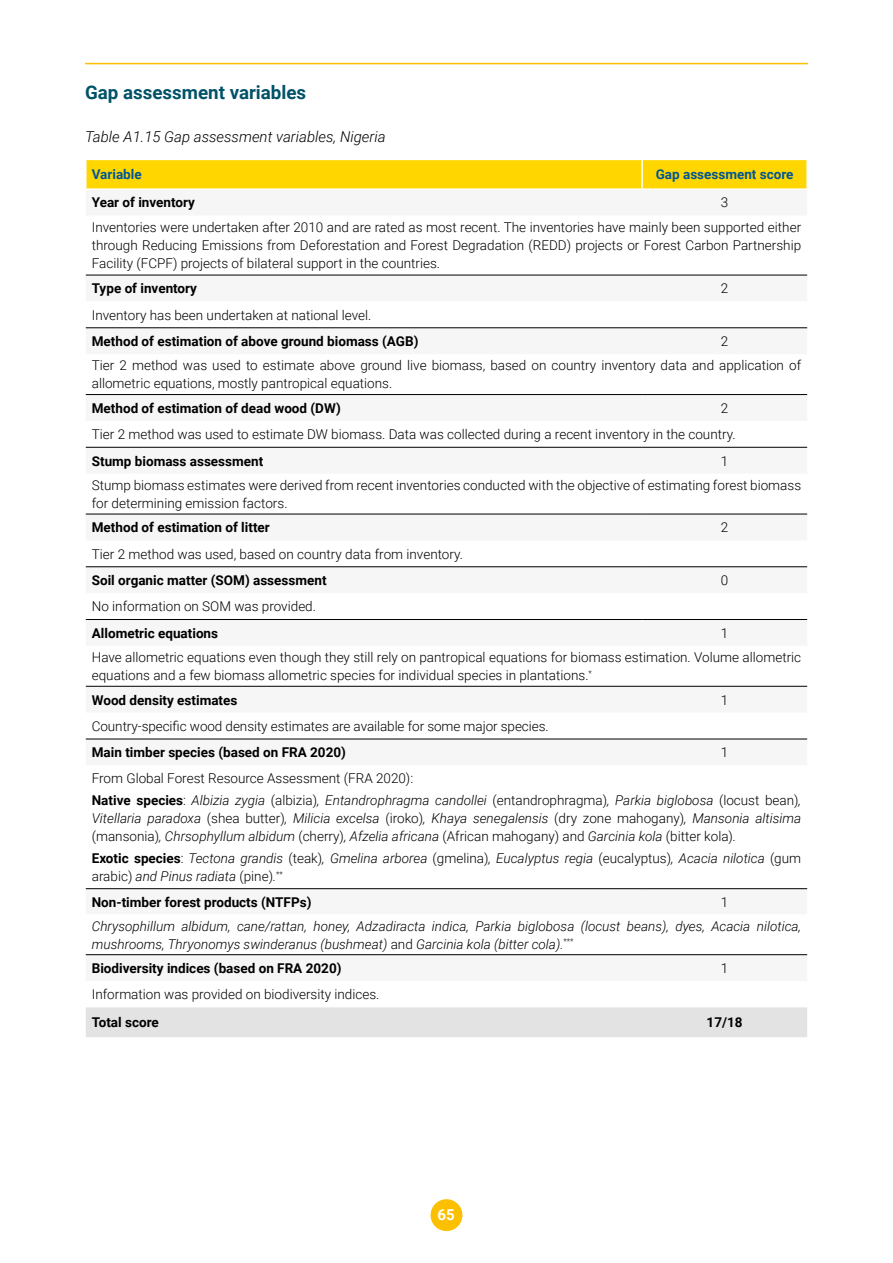
<style>
.page{position:relative;width:893px;height:1263px;background:#fff}
.page>*{position:absolute;margin:0;border:0;box-sizing:border-box;transform-origin:0 0}
.t1{font:700 18.75px "Roboto";color:#005268}
.t2{font:italic 300 15px "Roboto";color:#000}
.t3{font:700 15px "Roboto";color:#fff}
.t4{font:300 13.5px/24.5px "Roboto";color:#000}
.t5{font:italic 300 13.5px/18px "Roboto";color:#000}
.t6{font:700 13.5px "Roboto";color:#000}
.t7{font:700 13.5px "Roboto";color:#005694}
.s1{font-weight:700}
.s2{font-style:italic}
.s3{font-style:normal}
.s4{font-weight:700;font-style:normal}
</style>
<div class="page">
<div style="left:431px;top:1199px;width:31px;height:32px;background:#fcc000;border-radius:50%"></div>
<hr style="left:85px;top:63px;width:723px;height:1px;background:#fcc000">
<div style="left:87px;top:160px;width:719px;height:28px;background:#ffd600"></div>
<svg style="left:86px;top:274px;width:721px;height:682px"></svg>
<div style="left:86px;top:1007px;width:721px;height:30px;background:#e3e3e3"></div>
<hr style="left:641px;top:160px;width:2px;height:28px;background:#fff">
<hr style="left:86px;top:275px;width:556px;height:1px;background:#000">
<hr style="left:642px;top:275px;width:165px;height:1px;background:#000">
<hr style="left:86px;top:327px;width:556px;height:1px;background:#000">
<hr style="left:642px;top:327px;width:165px;height:1px;background:#000">
<hr style="left:86px;top:394px;width:556px;height:1px;background:#000">
<hr style="left:642px;top:394px;width:165px;height:1px;background:#000">
<hr style="left:86px;top:447px;width:556px;height:1px;background:#000">
<hr style="left:642px;top:447px;width:165px;height:1px;background:#000">
<hr style="left:86px;top:514px;width:556px;height:1px;background:#000">
<hr style="left:642px;top:514px;width:165px;height:1px;background:#000">
<hr style="left:86px;top:566px;width:556px;height:1px;background:#000">
<hr style="left:642px;top:566px;width:165px;height:1px;background:#000">
<hr style="left:86px;top:619px;width:556px;height:1px;background:#000">
<hr style="left:642px;top:619px;width:165px;height:1px;background:#000">
<hr style="left:86px;top:686px;width:556px;height:1px;background:#000">
<hr style="left:642px;top:686px;width:165px;height:1px;background:#000">
<hr style="left:86px;top:739px;width:556px;height:1px;background:#000">
<hr style="left:642px;top:739px;width:165px;height:1px;background:#000">
<hr style="left:86px;top:888px;width:556px;height:1px;background:#000">
<hr style="left:642px;top:888px;width:165px;height:1px;background:#000">
<hr style="left:86px;top:954px;width:556px;height:1px;background:#000">
<hr style="left:642px;top:954px;width:165px;height:1px;background:#000">
<h1 class="t1" style="left:85px;top:79px;width:223px">Gap assessment variables</h1>
<p class="t2" style="left:85px;top:126px;width:302px">Table A1.15 Gap assessment variables, Nigeria</p>
<p class="t7" style="left:92px;top:165px;width:51px">Variable</p>
<p class="t7" style="left:656px;top:165px;width:139px">Gap assessment score</p>
<p class="t6" style="left:92px;top:193px;width:105px">Year of inventory</p>
<p class="t4" style="left:92px;top:190px;width:711px;line-height:24.9px;text-indent:629px">3<br>Inventories were undertaken after 2010 and are rated as most recent. The inventories have mainly been supported either</p>
<p class="t4" style="left:92px;top:236px;width:711px;line-height:18px">through Reducing Emissions from Deforestation and Forest Degradation (REDD) projects or Forest Carbon Partnership<br>Facility (FCPF) projects of bilateral support in the countries.</p>
<p class="t6" style="left:92px;top:279px;width:107px">Type of inventory</p>
<p class="t4" style="left:721px;top:276px;width:9px">2</p>
<p class="t4" style="left:92px;top:302px;width:281px">Inventory has been undertaken at national level.</p>
<p class="t6" style="left:92px;top:332px;width:328px">Method of estimation of above ground biomass (AGB)</p>
<p class="t4" style="left:92px;top:328px;width:711px;text-indent:629px">2<br>Tier 2 method was used to estimate above ground live biomass, based on country inventory data and application of</p>
<p class="t4" style="left:92px;top:371px;width:302px">allometric equations, mostly pantropical equations.</p>
<p class="t6" style="left:92px;top:398px;width:250px">Method of estimation of dead wood (DW)</p>
<p class="t4" style="left:92px;top:394px;width:645px;line-height:26.4px;text-indent:629px">2<br>Tier 2 method was used to estimate DW biomass. Data was collected during a recent inventory in the country.</p>
<p class="t6" style="left:92px;top:451px;width:173px">Stump biomass assessment</p>
<p class="t4" style="left:92px;top:448px;width:711px;text-indent:629px">1<br>Stump biomass estimates were derived from recent inventories conducted with the objective of estimating forest biomass</p>
<p class="t4" style="left:92px;top:490px;width:197px">for determining emission factors.</p>
<p class="t6" style="left:92px;top:518px;width:179px">Method of estimation of litter</p>
<p class="t4" style="left:721px;top:515px;width:9px">2</p>
<p class="t4" style="left:92px;top:541px;width:373px">Tier 2 method was used, based on country data from inventory.</p>
<p class="t6" style="left:92px;top:571px;width:236px">Soil organic matter (SOM) assessment</p>
<p class="t4" style="left:721px;top:567px;width:9px">0</p>
<p class="t4" style="left:92px;top:594px;width:226px">No information on SOM was provided.</p>
<p class="t6" style="left:92px;top:623px;width:128px">Allometric equations</p>
<p class="t4" style="left:92px;top:620px;width:711px;text-indent:629px">1<br>Have allometric equations even though they still rely on pantropical equations for biomass estimation. Volume allometric</p>
<p class="t4" style="left:92px;top:663px;width:502px">equations and a few biomass allometric species for individual species in plantations.<sup>*<br></sup><span class="s1">Wood density estimates</span></p>
<p class="t4" style="left:721px;top:687px;width:9px">1</p>
<p class="t4" style="left:92px;top:713px;width:458px">Country-specific wood density estimates are available for some major species.</p>
<p class="t6" style="left:92px;top:743px;width:256px">Main timber species (based on FRA 2020)</p>
<p class="t4" style="left:721px;top:740px;width:9px">1</p>
<p class="t4" style="left:92px;top:766px;width:711px;line-height:22.2px">From Global Forest Resource Assessment (FRA 2020):<br><span class="s1">Native species</span>: <span class="s2">Albizia zygia</span> (albizia)<span class="s2">, Entandrophragma candollei</span> (entandrophragma)<span class="s2">, Parkia biglobosa</span> (locust bean)<span class="s2">,</span></p>
<p class="t5" style="left:92px;top:809px;width:711px">Vitellaria paradoxa <span class="s3">(shea butter)</span>, Milicia excelsa <span class="s3">(iroko)</span>, Khaya senegalensis <span class="s3">(dry zone mahogany)</span>, Mansonia altisima <span class="s3">(mansonia)</span>, Chrsophyllum albidum <span class="s3">(cherry)</span>, Afzelia africana <span class="s3">(African mahogany) and</span> Garcinia kola <span class="s3">(bitter kola)</span>.</p>
<p class="t5" style="left:92px;top:849px;width:711px"><span class="s4">Exotic species</span><span class="s3">:</span> Tectona grandis <span class="s3">(teak)</span>, Gmelina arborea <span class="s3">(gmelina)</span>, Eucalyptus regia <span class="s3">(eucalyptus)</span>, Acacia nilotica <span class="s3">(gum arabic)</span> and Pinus radiata <span class="s3">(pine)</span>.<sup>**</sup></p>
<p class="t6" style="left:92px;top:892px;width:221px">Non-timber forest products (NTFPs)</p>
<p class="t4" style="left:721px;top:889px;width:9px">1</p>
<p class="t5" style="left:92px;top:916px;width:711px">Chrysophillum albidum, cane/rattan, honey, Adzadiracta indica, Parkia biglobosa (locust beans), dyes, Acacia nilotica, mushrooms, Thryonomys swinderanus (bushmeat) <span class="s3">and</span> Garcinia kola (bitter cola).<sup>***</sup></p>
<p class="t6" style="left:92px;top:959px;width:251px">Biodiversity indices (based on FRA 2020)</p>
<p class="t4" style="left:721px;top:955px;width:9px">1</p>
<p class="t4" style="left:92px;top:982px;width:289px">Information was provided on biodiversity indices.</p>
<p class="t6" style="left:92px;top:1013px;width:69px">Total score</p>
<p class="t6" style="left:707px;top:1013px;width:38px">17/18</p>
<p class="t3" style="left:438px;top:1204px;width:19px">65</p>
</div>
